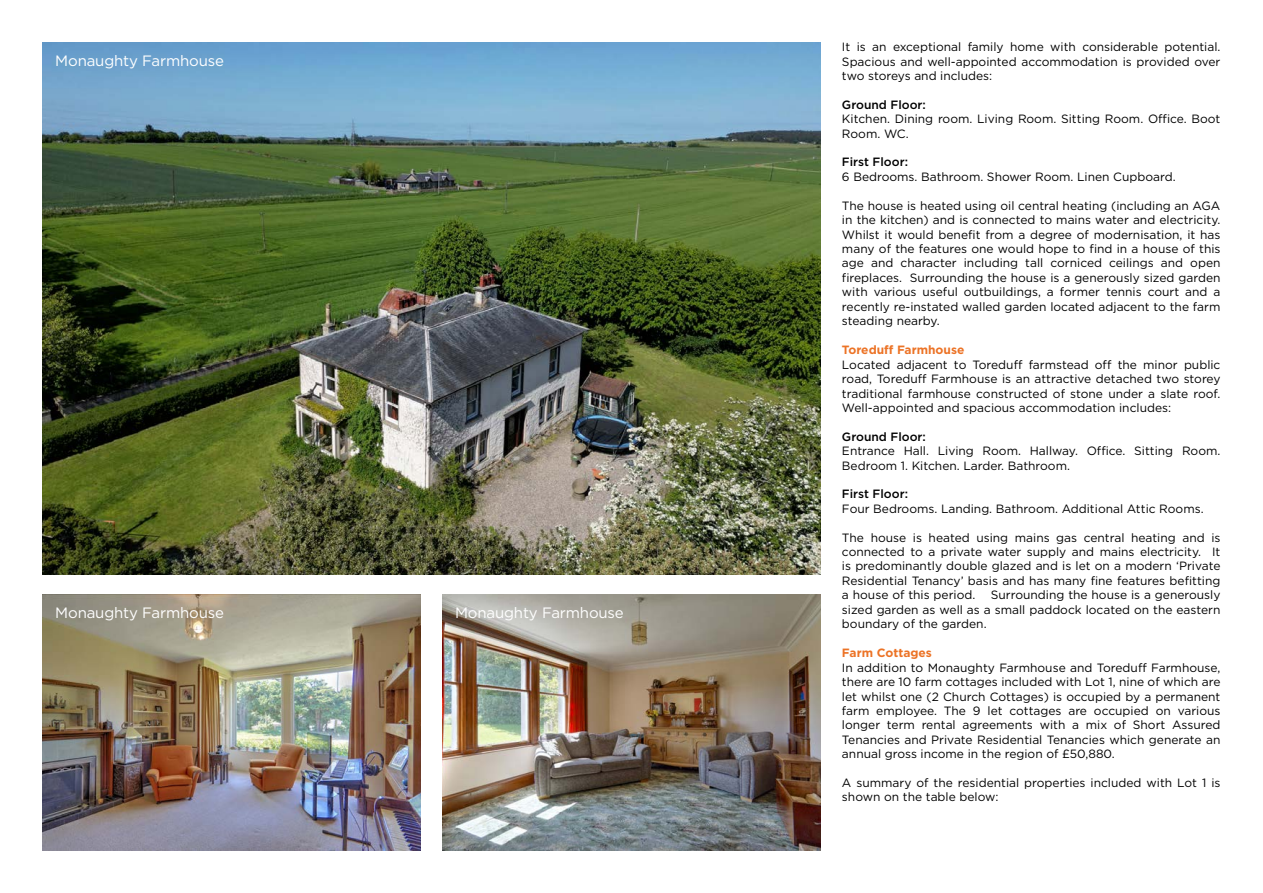
<style>
.page{position:relative;width:1263px;height:893px;background:#fff}
.page>*{position:absolute;margin:0;border:0;box-sizing:border-box;transform-origin:0 0}
.Body_Text{font:15px "Gotham HTF";letter-spacing:-.01em;color:#fff}
.Body_Text-2{font:12px/14.4px "Gotham HTF";color:#000;text-align:justify}
.Body_Text-3{font:500 12px "Gotham HTF";color:#000}
.Headings_Text{font:700 12px "Gotham HTF";color:#ec7326}
</style>
<div class="page">
<img style="left:43px;top:43px;width:778px;height:531px">
<img style="left:43px;top:595px;width:378px;height:255px">
<img style="left:442px;top:595px;width:379px;height:255px">
<p class="Body_Text" style="left:55px;top:53px;width:170px">Monaughty Farmhouse</p>
<p class="Body_Text" style="left:55px;top:605px;width:170px">Monaughty Farmhouse</p>
<p class="Body_Text" style="left:455px;top:605px;width:170px">Monaughty Farmhouse</p>
<p class="Body_Text-2" style="left:842px;top:40px;width:380px">It is an exceptional family home with considerable potential.<br>Spacious and well-appointed accommodation is provided over two storeys and includes:</p>
<p class="Body_Text-3" style="left:842px;top:98px;width:85px">Ground Floor:</p>
<p class="Body_Text-2" style="left:842px;top:112px;width:380px">Kitchen. Dining room. Living Room. Sitting Room. Office. Boot<br>Room. WC.</p>
<p class="Body_Text-3" style="left:842px;top:155px;width:68px">First Floor:</p>
<p class="Body_Text-2" style="left:842px;top:169px;width:335px">6 Bedrooms. Bathroom. Shower Room. Linen Cupboard.</p>
<p class="Body_Text-2" style="left:842px;top:198px;width:380px">The house is heated using oil central heating (including an AGA in the kitchen) and is connected to mains water and electricity.<br>Whilst it would benefit from a degree of modernisation, it has many of the features one would hope to find in a house of this age and character including tall corniced ceilings and open fireplaces. Surrounding the house is a generously sized garden with various useful outbuildings, a former tennis court and a recently re-instated walled garden located adjacent to the farm steading nearby.</p>
<p class="Headings_Text" style="left:842px;top:343px;width:124px">Toreduff Farmhouse</p>
<p class="Body_Text-2" style="left:842px;top:357px;width:380px">Located adjacent to Toreduff farmstead off the minor public road, Toreduff Farmhouse is an attractive detached two storey traditional farmhouse constructed of stone under a slate roof.<br>Well-appointed and spacious accommodation includes:</p>
<p class="Body_Text-3" style="left:842px;top:430px;width:85px">Ground Floor:</p>
<p class="Body_Text-2" style="left:842px;top:443px;width:380px">Entrance Hall. Living Room. Hallway. Office. Sitting Room.<br>Bedroom 1. Kitchen. Larder. Bathroom.</p>
<p class="Body_Text-3" style="left:842px;top:487px;width:68px">First Floor:</p>
<p class="Body_Text-2" style="left:842px;top:501px;width:363px">Four Bedrooms. Landing. Bathroom. Additional Attic Rooms.</p>
<p class="Body_Text-2" style="left:842px;top:530px;width:380px">The house is heated using mains gas central heating and is connected to a private water supply and mains electricity. It is predominantly double glazed and is let on a modern ‘Private Residential Tenancy’ basis and has many fine features befitting a house of this period.</p>
<p class="Body_Text-2" style="left:842px;top:587px;width:380px;text-indent:149px">Surrounding the house is a generously sized garden as well as a small paddock located on the eastern boundary of the garden.</p>
<p class="Headings_Text" style="left:842px;top:646px;width:91px">Farm Cottages</p>
<p class="Body_Text-2" style="left:842px;top:660px;width:380px">In addition to Monaughty Farmhouse and Toreduff Farmhouse, there are 10 farm cottages included with Lot 1, nine of which are let whilst one (2 Church Cottages) is occupied by a permanent farm employee. The 9 let cottages are occupied on various longer term rental agreements with a mix of Short Assured Tenancies and Private Residential Tenancies which generate an annual gross income in the region of £50,880.</p>
<p class="Body_Text-2" style="left:842px;top:775px;width:380px">A summary of the residential properties included with Lot 1 is shown on the table below:</p>
</div>
